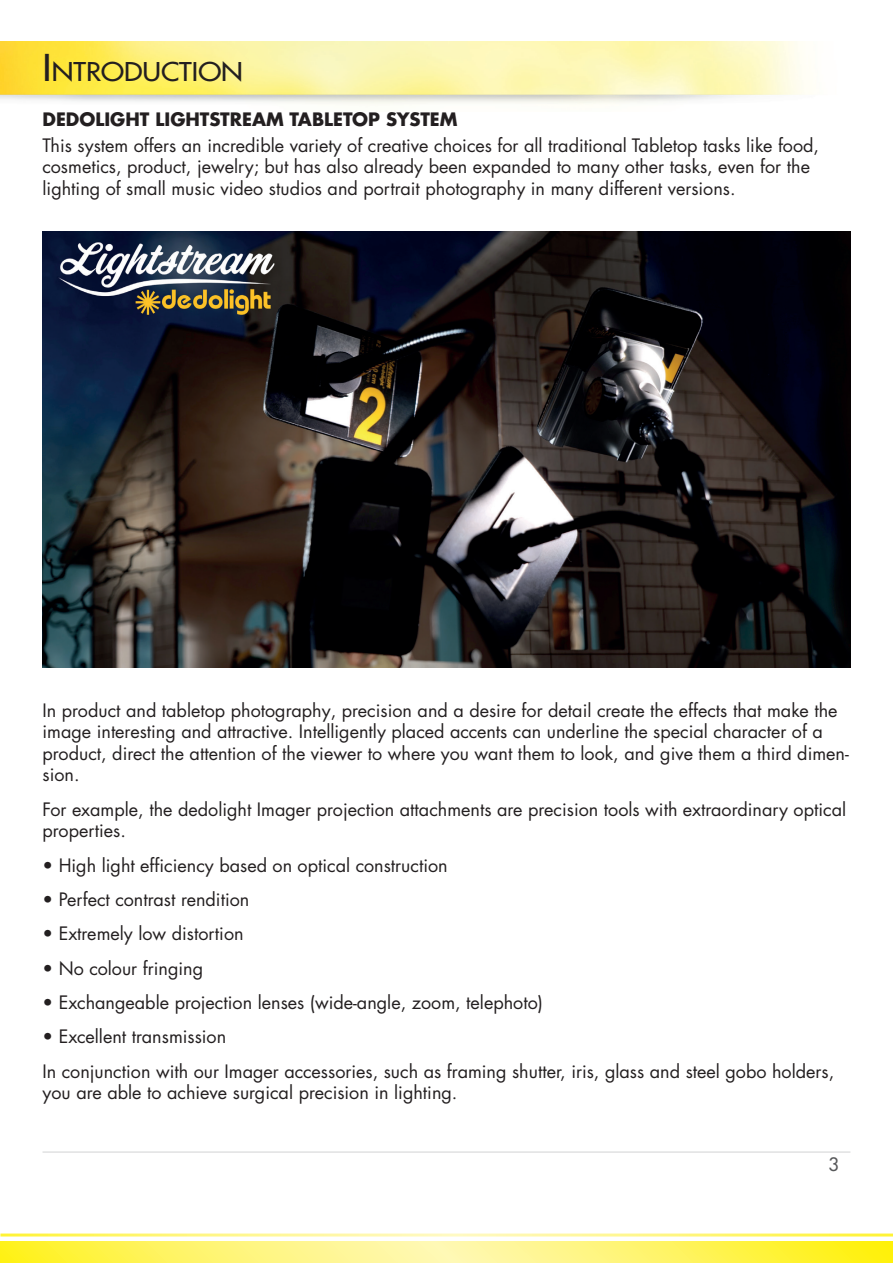
<style>
.page{position:relative;width:893px;height:1263px;background:#fff}
.page>*{position:absolute;margin:0;border:0;box-sizing:border-box;transform-origin:0 0}
.t1{font:500 25.2px "Futura LT Pro";color:#231f20;scale:1.1 1}
.t2{font:18px/21.6px "Futura LT Pro";color:#231f20}
.t3{font:700 18px "Futura LT Pro";color:#231f20}
.t4{font:500 18px "Futura LT Pro";color:#57585a}
.s1{font-size:36px}
</style>
<div class="page">
<img style="left:0;top:42px;width:810px;height:63px">
<svg style="left:0;top:1242px;width:893px;height:21px;background:#fff468"></svg>
<hr style="left:43px;top:1152px;width:807px;height:1px;background:#d1d2d4">
<img style="left:43px;top:232px;width:807px;height:436px">
<h1 class="t1" style="left:43px;top:53px;width:184px"><span class="s1">I</span>NTRODUCTION</h1>
<p class="t3" style="left:43px;top:105px;width:417px">DEDOLIGHT LIGHTSTREAM TABLETOP SYSTEM</p>
<p class="t2" style="left:43px;top:134px;width:778px">This system offers an incredible variety of creative choices for all traditional Tabletop tasks like food, cosmetics, product, jewelry; but has also already been expanded to many other tasks, even for the lighting of small music video studios and portrait photography in many different versions.</p>
<p class="t2" style="left:43px;top:699px;width:808px">In product and tabletop photography, precision and a desire for detail create the effects that make the image interesting and attractive. Intelligently placed accents can underline the special character of a product, direct the attention of the viewer to where you want them to look, and give them a third dimen&shy;sion.</p>
<p class="t2" style="left:43px;top:798px;width:805px">For example, the dedolight Imager projection attachments are precision tools with extraordinary optical properties.</p>
<p class="t2" style="left:43px;top:854px;width:407px">• High light efficiency based on optical construction</p>
<p class="t2" style="left:43px;top:888px;width:208px">• Perfect contrast rendition</p>
<p class="t2" style="left:43px;top:923px;width:203px">• Extremely low distortion</p>
<p class="t2" style="left:43px;top:957px;width:162px">• No colour fringing</p>
<p class="t2" style="left:43px;top:991px;width:502px">• Exchangeable projection lenses (wide-angle, zoom, telephoto)</p>
<p class="t2" style="left:43px;top:1019px;width:793px;line-height:34.3px">• Excellent transmission<br>In conjunction with our Imager accessories, such as framing shutter, iris, glass and steel gobo holders,</p>
<p class="t2" style="left:43px;top:1082px;width:416px">you are able to achieve surgical precision in lighting.</p>
<p class="t4" style="left:828px;top:1151px;width:12px">3</p>
</div>
